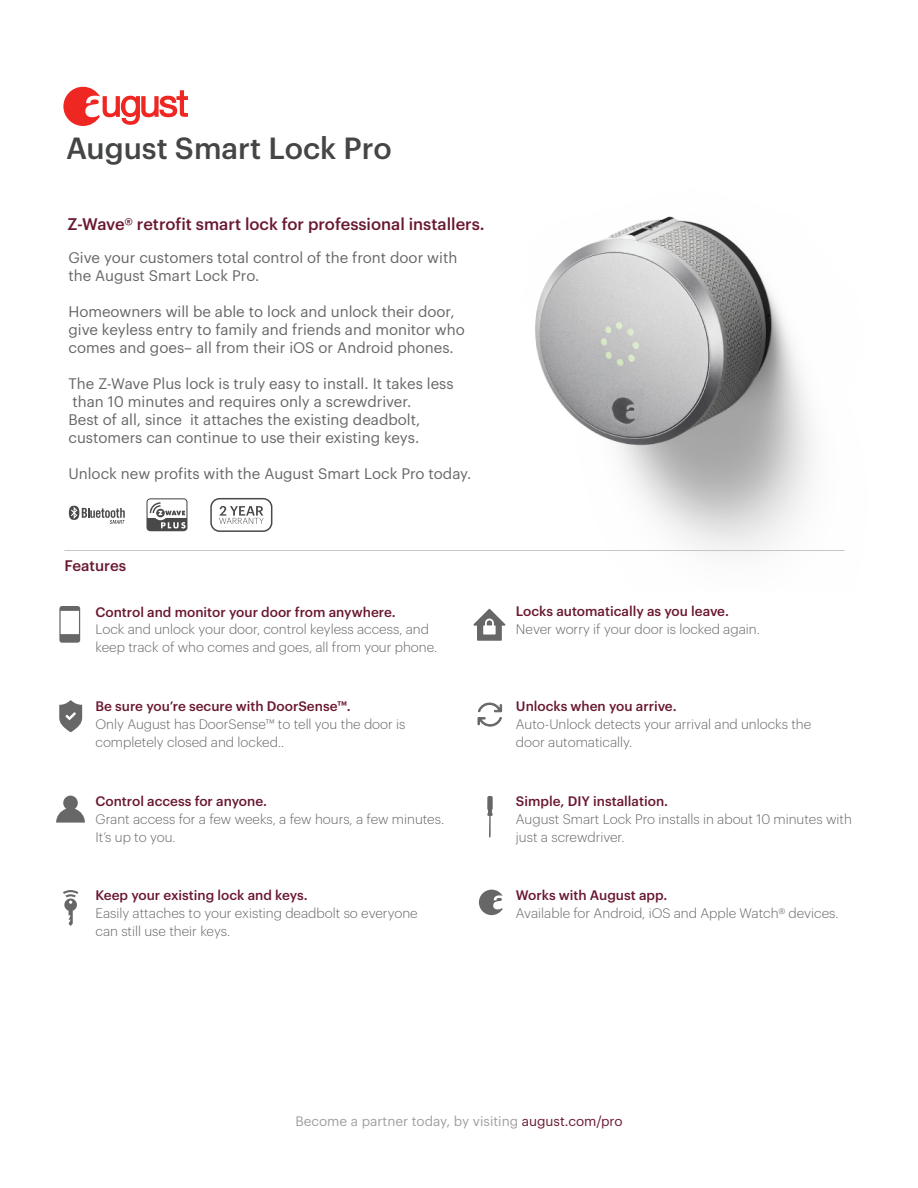
<style>
.page{position:relative;width:918px;height:1188px;background:#fff}
.page>*{position:absolute;margin:0;border:0;box-sizing:border-box;transform-origin:0 0}
.t1{font:500 30px "Graphik";color:#444547}
.t2{font:500 16.5px "Graphik";color:#6a1830}
.t3{font:15px/18px "Graphik";color:#666766}
.t4{font:500 15px "Graphik";color:#6a1830}
.t5{font:300 13.5px/18px "Graphik";color:#666766}
.t6{font:500 13.5px "Graphik";color:#6a1830}
.t7{font:300 13.5px/18px "Graphik";color:#666}
.t8{font:13.5px "Graphik";color:#a1a09d}
.s1{color:#6a1830}
</style>
<div class="page">
<img style="left:159px;top:216px;width:654px;height:338px">
<svg style="left:63px;top:87px;width:125px;height:39px"></svg>
<svg style="left:146px;top:498px;width:41px;height:33px"></svg>
<svg style="left:219px;top:506px;width:45px;height:18px"></svg>
<div style="left:210px;top:498px;width:62px;height:34px;border:2px solid #494949;border-radius:9px"></div>
<svg style="left:69px;top:506px;width:56px;height:18px"></svg>
<svg style="left:59px;top:606px;width:21px;height:37px"></svg>
<svg style="left:59px;top:700px;width:23px;height:32px"></svg>
<svg style="left:487px;top:796px;width:6px;height:42px"></svg>
<svg style="left:63px;top:890px;width:15px;height:36px"></svg>
<hr style="left:64px;top:550px;width:781px;height:1px;background:#c7c6c5">
<svg style="left:479px;top:890px;width:24px;height:25px"></svg>
<svg style="left:478px;top:703px;width:24px;height:24px"></svg>
<svg style="left:473px;top:609px;width:33px;height:32px"></svg>
<svg style="left:56px;top:796px;width:29px;height:27px"></svg>
<h1 class="t1" style="left:66px;top:126px;width:327px">August Smart Lock Pro</h1>
<p class="t2" style="left:68px;top:212px;width:419px">Z-Wave® retrofit smart lock for professional installers.</p>
<p class="t3" style="left:68px;top:247px;width:390px">Give your customers total control of the front door with the August Smart Lock Pro.</p>
<p class="t3" style="left:68px;top:301px;width:398px">Homeowners will be able to lock and unlock their door, give keyless entry to family and friends and monitor who comes and goes– all from their iOS or Android phones.</p>
<p class="t3" style="left:68px;top:373px;width:387px">The Z-Wave Plus lock is truly easy to install. It takes less than 10 minutes and requires only a screwdriver.<br>Best of all, since it attaches the existing deadbolt, customers can continue to use their existing keys.</p>
<p class="t3" style="left:68px;top:463px;width:404px">Unlock new profits with the August Smart Lock Pro today.</p>
<p class="t4" style="left:65px;top:554px;width:63px">Features</p>
<p class="t6" style="left:96px;top:601px;width:302px">Control and monitor your door from anywhere.</p>
<p class="t7" style="left:96px;top:620px;width:343px">Lock and unlock your door, control keyless access, and keep track of who comes and goes, all from your phone.</p>
<p class="t6" style="left:96px;top:696px;width:257px">Be sure you’re secure with DoorSense™.</p>
<p class="t5" style="left:96px;top:714px;width:312px">Only August has DoorSense™ to tell you the door is completely closed and locked..</p>
<p class="t6" style="left:96px;top:791px;width:173px">Control access for anyone.</p>
<p class="t5" style="left:96px;top:809px;width:350px">Grant access for a few weeks, a few hours, a few minutes.<br>It’s up to you.</p>
<p class="t6" style="left:96px;top:885px;width:214px">Keep your existing lock and keys.</p>
<p class="t5" style="left:96px;top:903px;width:324px">Easily attaches to your existing deadbolt so everyone can still use their keys.</p>
<p class="t6" style="left:516px;top:601px;width:214px">Locks automatically as you leave.</p>
<p class="t5" style="left:516px;top:620px;width:245px">Never worry if your door is locked again.</p>
<p class="t6" style="left:516px;top:696px;width:162px">Unlocks when you arrive.</p>
<p class="t5" style="left:516px;top:714px;width:297px">Auto-Unlock detects your arrival and unlocks the door automatically.</p>
<p class="t6" style="left:516px;top:791px;width:154px">Simple, DIY installation.</p>
<p class="t5" style="left:516px;top:809px;width:337px">August Smart Lock Pro installs in about 10 minutes with just a screwdriver.</p>
<p class="t6" style="left:516px;top:885px;width:153px">Works with August app.</p>
<p class="t5" style="left:516px;top:904px;width:324px">Available for Android, iOS and Apple Watch® devices.</p>
<p class="t8" style="left:295px;top:1111px;width:329px">Become a partner today, by visiting <span class="s1">august.com/pro</span></p>
</div>
